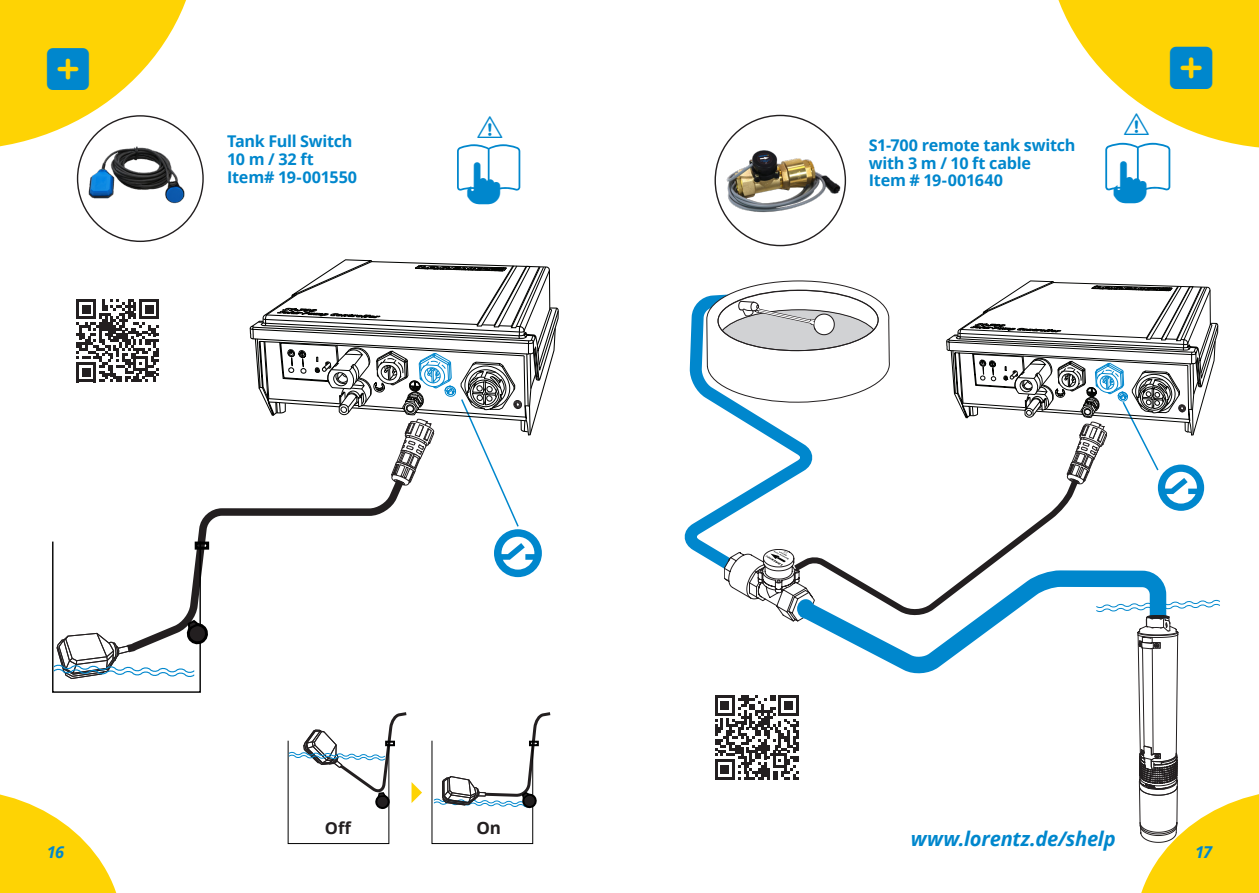
<style>
.page{position:relative;width:1259px;height:893px;background:#fff}
.page>*{position:absolute;margin:0;border:0;box-sizing:border-box;transform-origin:0 0}
.t1{font:italic 700 20.1px "Open Sans";letter-spacing:-.01em;color:#0087cd}
.t2{font:700 17.1px "Open Sans";color:#231f20}
.t3{font:700 16.5px "Open Sans";color:#231f20}
.t4{font:italic 700 16.35px "Open Sans";color:#0087cd}
.Accessories_headline{font:700 16.2px/18.1px "Open Sans";letter-spacing:-.02em;color:#0087cd}
</style>
<div class="page">
<svg style="left:0;top:794px;width:117px;height:99px"></svg>
<svg style="left:183px;top:508px;width:66px;height:111px"></svg>
<div style="left:52px;top:541px;width:149px;height:152px;border:1px solid #000"></div>
<svg style="left:53px;top:619px;width:155px;height:60px"></svg>
<div style="left:195px;top:542px;width:14px;height:8px;border:3px solid #000"></div>
<div style="left:288px;top:740px;width:101px;height:104px;border:1px solid #000"></div>
<div style="left:376px;top:795px;width:13px;height:13px;background:#231f20;border-radius:6px"></div>
<div style="left:375px;top:794px;width:15px;height:15px;border:2px solid #000;border-radius:6px"></div>
<img style="left:81px;top:150px;width:117px;height:83px">
<svg style="left:288px;top:712px;width:134px;height:91px"></svg>
<div style="left:431px;top:740px;width:102px;height:104px;border:1px solid #000"></div>
<svg style="left:433px;top:712px;width:118px;height:98px"></svg>
<svg style="left:76px;top:299px;width:83px;height:83px"></svg>
<img style="left:716px;top:137px;width:129px;height:102px">
<svg style="left:684px;top:297px;width:22px;height:261px"></svg>
<svg style="left:249px;top:259px;width:310px;height:318px"></svg>
<svg style="left:706px;top:280px;width:553px;height:613px"></svg>
<svg style="left:0;top:0;width:197px;height:150px"></svg>
<svg style="left:1058px;top:0;width:201px;height:148px"></svg>
<p class="Accessories_headline" style="left:227px;top:131px;width:132px">Tank Full Switch<br>10 m / 32 ft<br>Item# 19-001550</p>
<p class="Accessories_headline" style="left:869px;top:136px;width:208px;line-height:17.5px">S1-700 remote tank switch with 3 m / 10 ft cable<br>Item # 19-001640</p>
<p class="t3" style="left:325px;top:816px;width:28px">Off</p>
<p class="t2" style="left:476px;top:815px;width:26px">On</p>
<p class="t1" style="left:910px;top:824px;width:206px">www.lorentz.de/shelp</p>
<p class="t4" style="left:47px;top:840px;width:19px">16</p>
<p class="t4" style="left:1195px;top:840px;width:19px">17</p>
</div>
